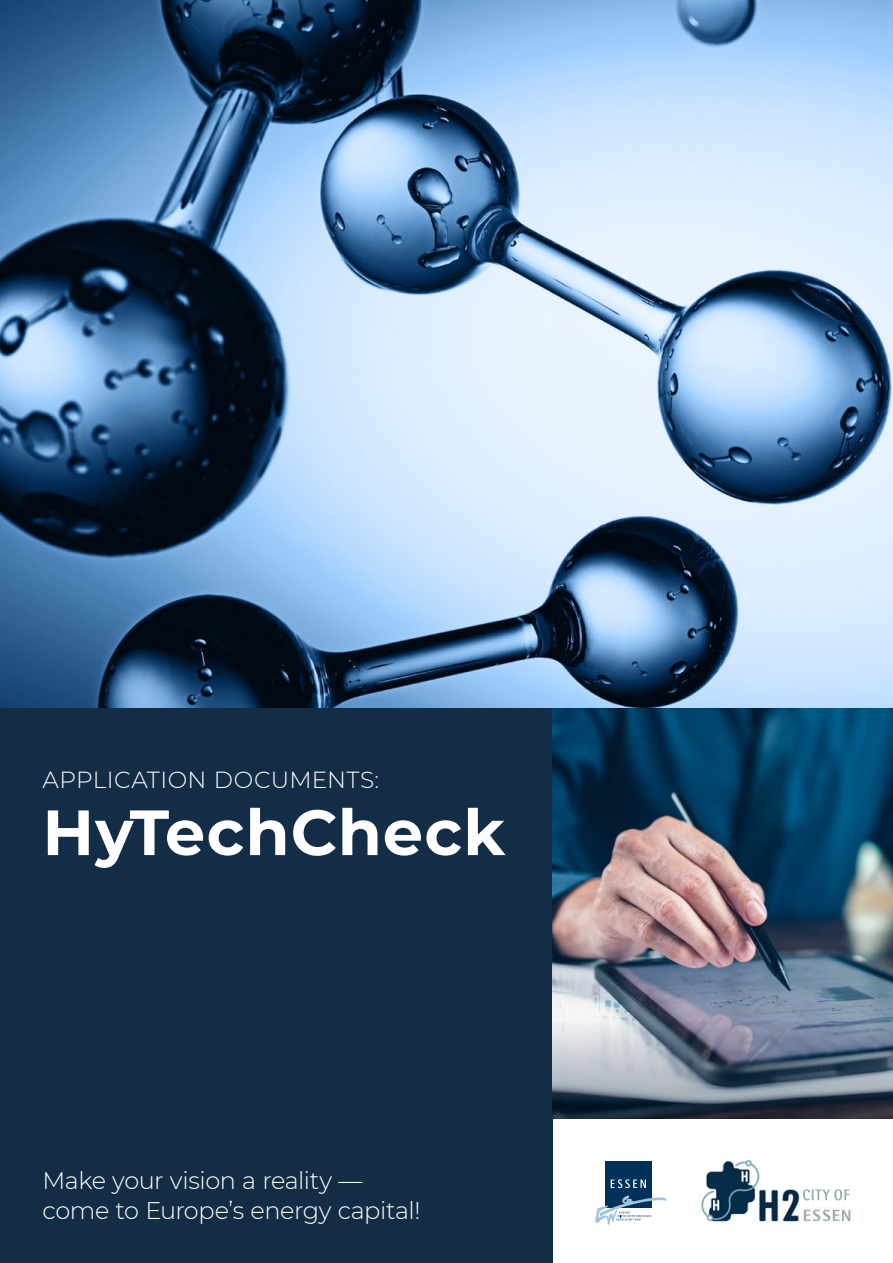
<style>
.page{position:relative;width:893px;height:1263px;background:#fff}
.page>*{position:absolute;margin:0;border:0;box-sizing:border-box;transform-origin:0 0}
.t1{font:700 63.75px "Montserrat";letter-spacing:.02em;color:#fff}
.t2{font:300 24px/30.8px "Montserrat";letter-spacing:-.015em;color:#fff}
.t3{font:300 23.25px "Montserrat";letter-spacing:.02em;color:#fff}
</style>
<div class="page">
<img style="left:0;top:0;width:893px;height:709px">
<div style="left:0;top:709px;width:553px;height:554px;background:#142d46"></div>
<div style="left:605px;top:1161px;width:46px;height:47px;background:#003259"></div>
<svg style="left:611px;top:1179px;width:35px;height:9px"></svg>
<svg style="left:595px;top:1195px;width:71px;height:30px"></svg>
<img style="left:701px;top:1159px;width:150px;height:63px">
<img style="left:553px;top:709px;width:340px;height:311px">
<svg style="left:553px;top:1020px;width:340px;height:99px;background:#6d7888"></svg>
<p class="t3" style="left:43px;top:764px;width:338px">APPLICATION DOCUMENTS:</p>
<p class="t1" style="left:43px;top:786px;width:464px">HyTechCheck</p>
<p class="t2" style="left:43px;top:1164px;width:379px">Make your vision a reality — come to Europe’s energy capital!</p>
</div>
